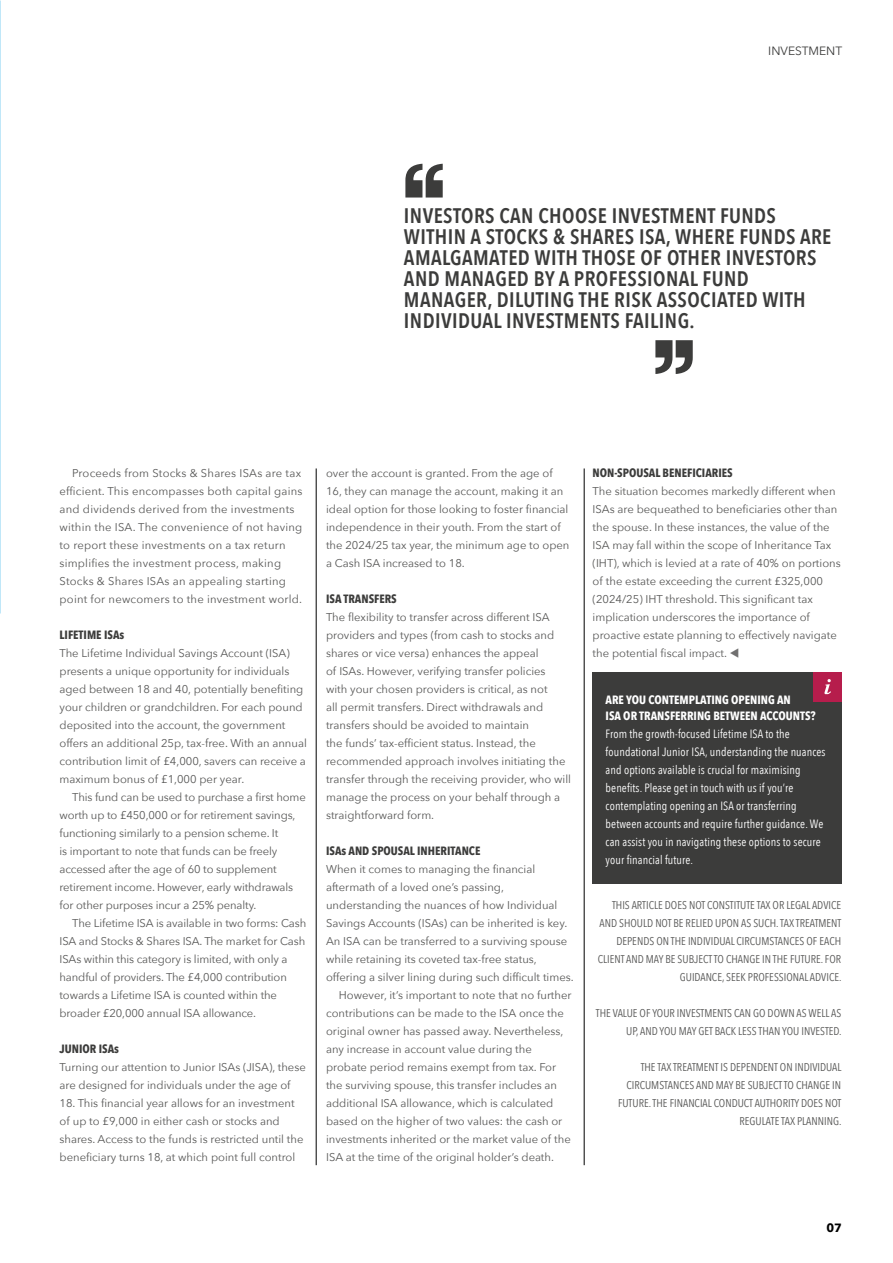
<style>
.page{position:relative;width:893px;height:1263px;background:#fff}
.page>*{position:absolute;margin:0;border:0;box-sizing:border-box;transform-origin:0 0}
.t1{font:600 21px/21px "Avenir Next Condensed";letter-spacing:.02em;color:#3c3c3b}
.t2{font:12px/18px "Avenir Next Condensed";letter-spacing:.01em;color:#fff}
.t3{font:700 12px "Avenir Next Condensed";color:#3c3c3b}
.t4{font:700 12px/16.5px "Avenir Next Condensed";color:#fff}
.t5{font:12px "Avenir Next";color:#3c3c3b}
.t6{font:700 12px "Avenir Next";color:#000}
.t7{font:11.25px/18px "Avenir Next";color:#575756}
.t8{font:11.25px/18px "Avenir Next Condensed";color:#575756;text-align:right}
.t9{font:11.25px/18px "Avenir Next";letter-spacing:.02em;color:#575756}
.s1{color:#706f6f}
</style>
<div class="page">
<img style="left:0;top:0;width:1px;height:614px">
<div style="left:592px;top:672px;width:250px;height:212px;background:#3c3c3b"></div>
<div style="left:813px;top:672px;width:29px;height:29px;background:#b61d4c"></div>
<svg style="left:824px;top:679px;width:7px;height:15px"></svg>
<hr style="left:316px;top:468px;width:1px;height:697px;background:#000">
<hr style="left:584px;top:468px;width:1px;height:697px;background:#000">
<svg style="left:405px;top:164px;width:38px;height:34px"></svg>
<svg style="left:655px;top:340px;width:38px;height:34px"></svg>
<p class="t5" style="left:768px;top:40px;width:76px">INVESTMENT</p>
<p class="t1" style="left:404px;top:205px;width:429px">INVESTORS CAN CHOOSE INVESTMENT FUNDS WITHIN A STOCKS &amp; SHARES ISA, WHERE FUNDS ARE AMALGAMATED WITH THOSE OF OTHER INVESTORS AND MANAGED BY A PROFESSIONAL FUND MANAGER, DILUTING THE RISK ASSOCIATED WITH INDIVIDUAL INVESTMENTS FAILING.</p>
<p class="t9" style="left:60px;top:464px;width:245px;text-indent:13px">Proceeds from Stocks &amp; Shares ISAs are tax efficient. This encompasses both capital gains and dividends derived from the investments within the ISA. The convenience of not having to report these investments on a tax return simplifies the investment process, making Stocks &amp; Shares ISAs an appealing starting point for newcomers to the investment world.</p>
<p class="t3" style="left:60px;top:627px;width:66px">LIFETIME ISAs</p>
<p class="t7" style="left:60px;top:644px;width:249px">The Lifetime Individual Savings Account (ISA) presents a unique opportunity for individuals aged between 18 and 40, potentially benefiting your children or grandchildren. For each pound deposited into the account, the government offers an additional 25p, tax-free. With an annual contribution limit of £4,000, savers can receive a maximum bonus of £1,000 per year.</p>
<p class="t7" style="left:60px;top:788px;width:248px;text-indent:13px">This fund can be used to purchase a first home worth up to £450,000 or for retirement savings, functioning similarly to a pension scheme. It<br>is important to note that funds can be freely accessed after the age of 60 to supplement retirement income. However, early withdrawals for other purposes incur a 25% penalty.</p>
<p class="t7" style="left:60px;top:914px;width:248px;text-indent:13px">The Lifetime ISA is available in two forms: Cash ISA and Stocks &amp; Shares ISA. The market for Cash ISAs within this category is limited, with only a handful of providers. The £4,000 contribution towards a Lifetime ISA is counted within the broader £20,000 annual ISA allowance.</p>
<p class="t3" style="left:60px;top:1041px;width:61px">JUNIOR ISAs</p>
<p class="t7" style="left:60px;top:1058px;width:248px">Turning our attention to Junior ISAs (JISA), these are designed for individuals under the age of</p>
<p class="t7" style="left:60px;top:1094px;width:245px">18. This financial year allows for an investment of up to £9,000 in either cash or stocks and shares. Access to the funds is restricted until the beneficiary turns 18, at which point full control</p>
<p class="t7" style="left:326px;top:464px;width:245px">over the account is granted. From the age of 16, they can manage the account, making it an ideal option for those looking to foster financial independence in their youth. From the start of the 2024/25 tax year, the minimum age to open a Cash ISA increased to 18.</p>
<p class="t3" style="left:326px;top:591px;width:72px">ISA TRANSFERS</p>
<p class="t7" style="left:326px;top:608px;width:246px">The flexibility to transfer across different ISA providers and types (from cash to stocks and shares or vice versa) enhances the appeal<br>of ISAs. However, verifying transfer policies<br>with your chosen providers is critical, as not<br>all permit transfers. Direct withdrawals and transfers should be avoided to maintain<br>the funds’ tax-efficient status. Instead, the recommended approach involves initiating the transfer through the receiving provider, who will manage the process on your behalf through a straightforward form.</p>
<p class="t3" style="left:326px;top:843px;width:156px">ISAs AND SPOUSAL INHERITANCE</p>
<p class="t7" style="left:326px;top:860px;width:211px">When it comes to managing the financial</p>
<p class="t7" style="left:326px;top:878px;width:179px">aftermath of a loved one’s passing,</p>
<p class="t7" style="left:326px;top:896px;width:233px">understanding the nuances of how Individual</p>
<p class="t7" style="left:326px;top:914px;width:243px">Savings Accounts (ISAs) can be inherited is key.</p>
<p class="t7" style="left:326px;top:932px;width:243px">An ISA can be transferred to a surviving spouse</p>
<p class="t7" style="left:326px;top:950px;width:212px">while retaining its coveted tax-free status,</p>
<p class="t7" style="left:326px;top:968px;width:249px">offering a silver lining during such difficult times.</p>
<p class="t7" style="left:339px;top:986px;width:234px">However, it’s important to note that no further</p>
<p class="t7" style="left:326px;top:1004px;width:239px">contributions can be made to the ISA once the</p>
<p class="t7" style="left:326px;top:1022px;width:239px">original owner has passed away. Nevertheless,</p>
<p class="t7" style="left:326px;top:1040px;width:207px">any increase in account value during the</p>
<p class="t7" style="left:326px;top:1058px;width:231px">probate period remains exempt from tax. For</p>
<p class="t7" style="left:326px;top:1076px;width:233px">the surviving spouse, this transfer includes an</p>
<p class="t7" style="left:326px;top:1094px;width:229px">additional ISA allowance, which is calculated</p>
<p class="t7" style="left:326px;top:1112px;width:238px">based on the higher of two values: the cash or</p>
<p class="t7" style="left:326px;top:1130px;width:246px">investments inherited or the market value of the</p>
<p class="t7" style="left:326px;top:1148px;width:229px">ISA at the time of the original holder’s death.</p>
<p class="t3" style="left:593px;top:465px;width:142px">NON-SPOUSAL BENEFICIARIES</p>
<p class="t7" style="left:593px;top:482px;width:250px">The situation becomes markedly different when ISAs are bequeathed to beneficiaries other than the spouse. In these instances, the value of the ISA may fall within the scope of Inheritance Tax (IHT), which is levied at a rate of 40% on portions of the estate exceeding the current £325,000 (2024/25) IHT threshold. This significant tax implication underscores the importance of proactive estate planning to effectively navigate the potential fiscal impact. <span class="s1">▼</span></p>
<p class="t4" style="left:606px;top:691px;width:212px">ARE YOU CONTEMPLATING OPENING AN<br>ISA OR TRANSFERRING BETWEEN ACCOUNTS?</p>
<p class="t2" style="left:606px;top:724px;width:221px">From the growth-focused Lifetime ISA to the foundational Junior ISA, understanding the nuances and options available is crucial for maximising benefits. Please get in touch with us if you’re contemplating opening an ISA or transferring between accounts and require further guidance. We can assist you in navigating these options to secure your financial future.</p>
<p class="t8" style="left:598px;top:896px;width:245px">THIS ARTICLE DOES NOT CONSTITUTE TAX OR LEGAL ADVICE AND SHOULD NOT BE RELIED UPON AS SUCH. TAX TREATMENT DEPENDS ON THE INDIVIDUAL CIRCUMSTANCES OF EACH CLIENT AND MAY BE SUBJECT TO CHANGE IN THE FUTURE. FOR GUIDANCE, SEEK PROFESSIONAL ADVICE.</p>
<p class="t8" style="left:596px;top:1004px;width:247px">THE VALUE OF YOUR INVESTMENTS CAN GO DOWN AS WELL AS<br>UP, AND YOU MAY GET BACK LESS THAN YOU INVESTED.</p>
<p class="t8" style="left:618px;top:1058px;width:225px">THE TAX TREATMENT IS DEPENDENT ON INDIVIDUAL CIRCUMSTANCES AND MAY BE SUBJECT TO CHANGE IN FUTURE. THE FINANCIAL CONDUCT AUTHORITY DOES NOT REGULATE TAX PLANNING.</p>
<p class="t6" style="left:826px;top:1218px;width:17px">07</p>
</div>
